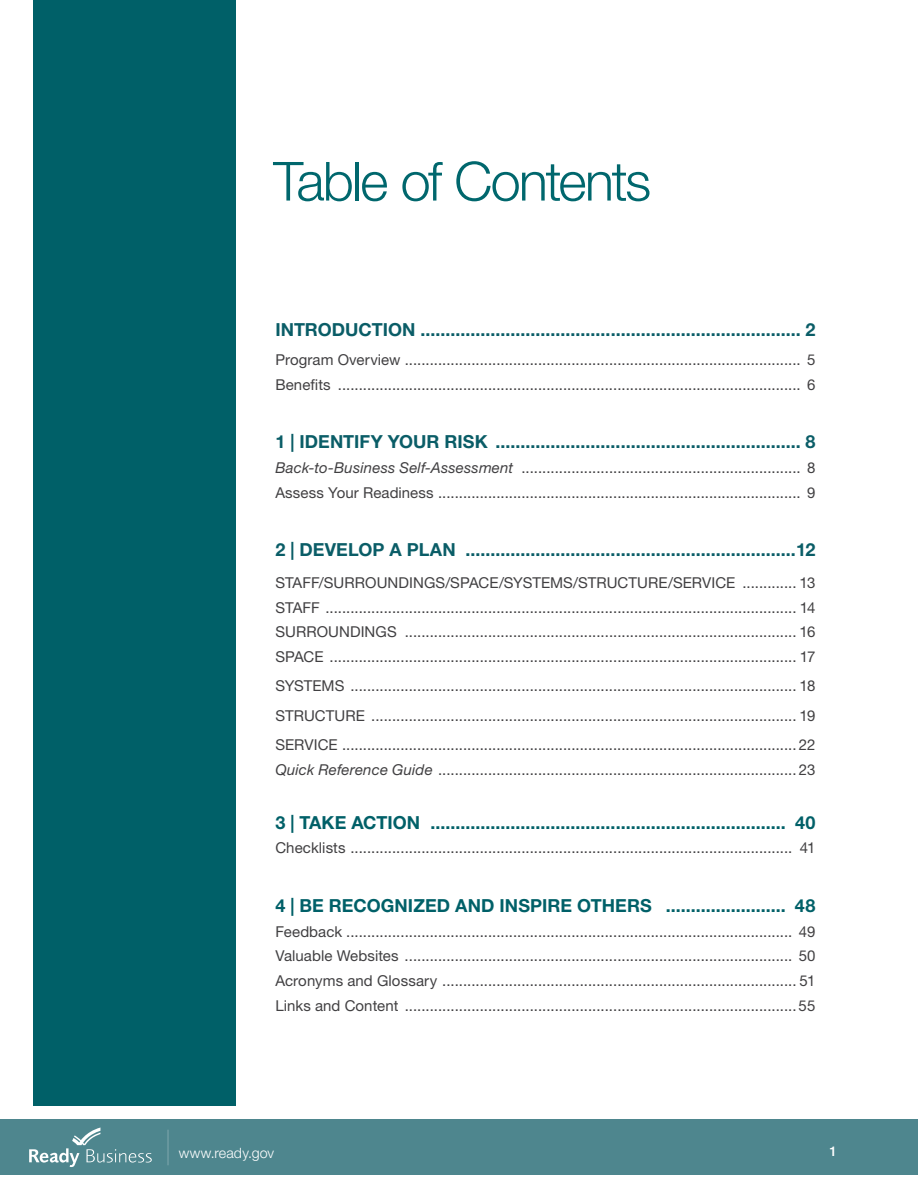
<style>
.page{position:relative;width:918px;height:1188px;background:#fff}
.page>*{position:absolute;margin:0;border:0;box-sizing:border-box;transform-origin:0 0}
.t1{font:300 54px "Helvetica Neue LT Std";letter-spacing:-.04em;color:#00676d}
.t2{font:700 18px "Helvetica Neue LT Std";letter-spacing:.005em;color:#0a5d67}
.t3{font:700 18px "Helvetica Neue LT Std";letter-spacing:.005em;color:#006068}
.t4{font:15px "Helvetica Neue LT Std";letter-spacing:.005em;color:#414042}
.t5{font:300 14.25px "Helvetica Neue LT Std";letter-spacing:.01em;color:#fff}
.t6{font:500 13.5px "Helvetica Neue LT Std";color:#fff}
.s1{font-style:italic}
</style>
<div class="page">
<div style="left:0;top:1119px;width:918px;height:55px;background:#4e868e"></div>
<svg style="left:29px;top:1128px;width:123px;height:39px"></svg>
<hr style="left:167px;top:1130px;width:2px;height:35px;background:#fff">
<div style="left:33px;top:0;width:203px;height:1106px;background:#006068"></div>
<h2 class="t1" style="left:273px;top:148px;width:379px">Table of Contents</h2>
<p class="t2" style="left:275px;top:318px;width:541px">INTRODUCTION ............................................................................ 2</p>
<p class="t4" style="left:275px;top:351px;width:541px">Program Overview ............................................................................................... 5</p>
<p class="t4" style="left:275px;top:375px;width:542px">Benefits ............................................................................................................... 6</p>
<p class="t2" style="left:275px;top:431px;width:541px">1 | IDENTIFY YOUR RISK ............................................................. 8</p>
<p class="t4" style="left:275px;top:459px;width:542px"><span class="s1">Back-to-Business Self-Assessment</span> ................................................................... 8</p>
<p class="t4" style="left:275px;top:483px;width:542px">Assess Your Readiness ....................................................................................... 9</p>
<p class="t2" style="left:275px;top:539px;width:542px">2 | DEVELOP A PLAN ..................................................................12</p>
<p class="t4" style="left:275px;top:573px;width:542px">STAFF/SURROUNDINGS/SPACE/SYSTEMS/STRUCTURE/SERVICE ............. 13</p>
<p class="t4" style="left:275px;top:598px;width:542px">STAFF ................................................................................................................. 14</p>
<p class="t4" style="left:275px;top:623px;width:542px">SURROUNDINGS .............................................................................................. 16</p>
<p class="t4" style="left:275px;top:648px;width:541px">SPACE ................................................................................................................ 17</p>
<p class="t4" style="left:275px;top:677px;width:542px">SYSTEMS ........................................................................................................... 18</p>
<p class="t4" style="left:275px;top:706px;width:541px">STRUCTURE ...................................................................................................... 19</p>
<p class="t4" style="left:275px;top:735px;width:541px">SERVICE ............................................................................................................. 22</p>
<p class="t4" style="left:275px;top:760px;width:542px"><span class="s1">Quick Reference Guide</span> ...................................................................................... 23</p>
<p class="t3" style="left:275px;top:811px;width:542px">3 | TAKE ACTION ....................................................................... 40</p>
<p class="t4" style="left:275px;top:839px;width:542px">Checklists .......................................................................................................... 41</p>
<p class="t3" style="left:275px;top:894px;width:541px">4 | BE RECOGNIZED AND INSPIRE OTHERS ........................ 48</p>
<p class="t4" style="left:275px;top:922px;width:541px">Feedback ........................................................................................................... 49</p>
<p class="t4" style="left:275px;top:947px;width:542px">Valuable Websites ............................................................................................. 50</p>
<p class="t4" style="left:275px;top:972px;width:542px">Acronyms and Glossary ..................................................................................... 51</p>
<p class="t4" style="left:275px;top:996px;width:541px">Links and Content ..............................................................................................55</p>
<p class="t5" style="left:179px;top:1144px;width:97px">www.ready.gov</p>
<p class="t6" style="left:829px;top:1144px;width:9px">1</p>
</div>
